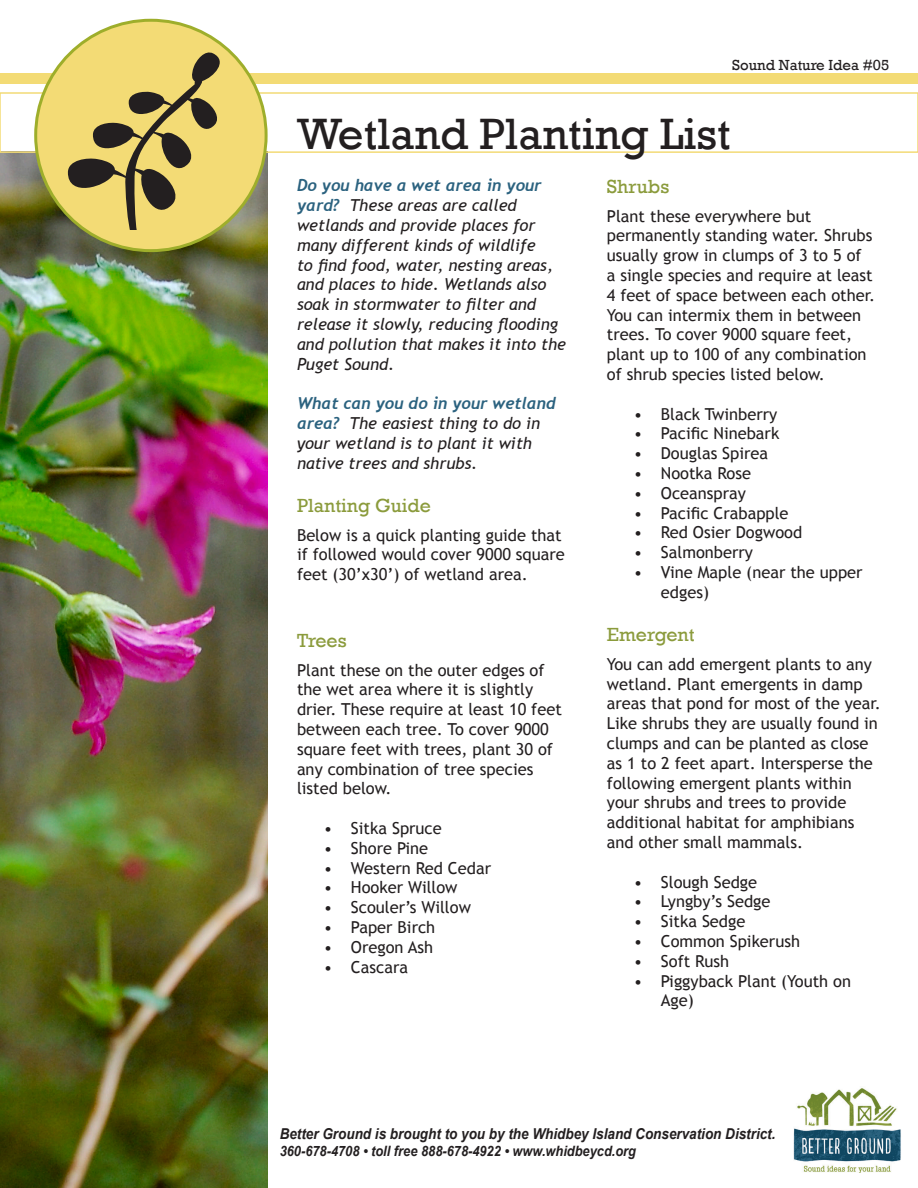
<style>
.page{position:relative;width:918px;height:1188px;background:#fff}
.page>*{position:absolute;margin:0;border:0;box-sizing:border-box;transform-origin:0 0}
.t1{font:45px "Rockwell";color:#231f20}
.t2{font:19.5px "Rockwell";color:#8b9b3c}
.t3{font:16.5px/19.8px "Trebuchet MS";color:#231f20}
.t4{font:italic 16.5px/19.8px "Trebuchet MS";color:#231f20}
.t5{font:italic 700 15px "Arial";color:#231f20;scale:.9 1}
.t6{font:italic 15px "Trebuchet MS";color:#231f20}
.t7{font:15px "Rockwell";color:#231f20}
.t8{font:italic 700 14.25px "Arial";color:#231f20;scale:.9 1}
.t9{font:italic 13.5px "Trebuchet MS";color:#231f20}
.s1{font-family:"Trebuchet";font-weight:700;color:#2b627f}
</style>
<div class="page">
<img style="left:1px;top:153px;width:267px;height:1035px">
<div style="left:0;top:73px;width:918px;height:11px;background:#f3db75"></div>
<div style="left:0;top:92px;width:918px;height:61px;border:2px solid #f3db75"></div>
<div style="left:36px;top:20px;width:230px;height:231px;background:#f3db75;border-radius:50%"></div>
<svg style="left:68px;top:49px;width:161px;height:180px"></svg>
<img style="left:794px;top:1088px;width:107px;height:85px">
<p class="t7" style="left:732px;top:57px;width:158px">Sound Nature Idea #05</p>
<p class="t1" style="left:297px;top:108px;width:435px">Wetland Planting List</p>
<p class="t4" style="left:297px;top:176px;width:271px"><span class="s1">Do you have a wet area in your yard?</span> These areas are called wetlands and provide places for many different kinds of wildlife<br>to find food, water, nesting areas, and places to hide. Wetlands also soak in stormwater to filter and release it slowly, reducing flooding and pollution that makes it into the<br>Puget Sound.</p>
<p class="t4" style="left:297px;top:394px;width:260px"><span class="s1">What can you do in your wetland area?</span> The easiest thing to do in your wetland is to plant it with native trees and shrubs.</p>
<p class="t2" style="left:297px;top:494px;width:135px">Planting Guide</p>
<p class="t3" style="left:297px;top:525px;width:269px">Below is a quick planting guide that if followed would cover 9000 square feet (30’x30’) of wetland area.</p>
<p class="t2" style="left:607px;top:175px;width:64px">Shrubs</p>
<p class="t3" style="left:607px;top:206px;width:270px">Plant these everywhere but permanently standing water. Shrubs usually grow in clumps of 3 to 5 of<br>a single species and require at least<br>4 feet of space between each other.<br>You can intermix them in between trees. To cover 9000 square feet, plant up to 100 of any combination of shrub species listed below.</p>
<p class="t3" style="left:634px;top:404px;width:145px">• Black Twinberry</p>
<p class="t3" style="left:634px;top:424px;width:147px">• Pacific Ninebark</p>
<p class="t3" style="left:634px;top:444px;width:136px">• Douglas Spirea</p>
<p class="t3" style="left:634px;top:463px;width:119px">• Nootka Rose</p>
<p class="t3" style="left:634px;top:483px;width:114px">• Oceanspray</p>
<p class="t3" style="left:634px;top:503px;width:156px">• Pacific Crabapple</p>
<p class="t3" style="left:634px;top:523px;width:170px">• Red Osier Dogwood</p>
<p class="t3" style="left:634px;top:543px;width:121px">• Salmonberry</p>
<p class="t3" style="left:661px;top:562px;width:203px;text-indent:-27px">• Vine Maple (near the upper edges)</p>
<p class="t2" style="left:607px;top:623px;width:89px">Emergent</p>
<p class="t3" style="left:607px;top:654px;width:275px">You can add emergent plants to any wetland. Plant emergents in damp areas that pond for most of the year.<br>Like shrubs they are usually found in clumps and can be planted as close as 1 to 2 feet apart. Intersperse the following emergent plants within your shrubs and trees to provide additional habitat for amphibians and other small mammals.</p>
<p class="t3" style="left:634px;top:872px;width:125px">• Slough Sedge</p>
<p class="t3" style="left:634px;top:892px;width:138px">• Lyngby’s Sedge</p>
<p class="t3" style="left:634px;top:912px;width:113px">• Sitka Sedge</p>
<p class="t3" style="left:634px;top:931px;width:168px">• Common Spikerush</p>
<p class="t3" style="left:634px;top:951px;width:97px">• Soft Rush</p>
<p class="t3" style="left:661px;top:971px;width:192px;text-indent:-27px">• Piggyback Plant (Youth on<br>Age)</p>
<p class="t2" style="left:297px;top:629px;width:51px">Trees</p>
<p class="t3" style="left:297px;top:660px;width:266px">Plant these on the outer edges of the wet area where it is slightly drier. These require at least 10 feet between each tree. To cover 9000 square feet with trees, plant 30 of any combination of tree species listed below.</p>
<p class="t3" style="left:324px;top:818px;width:119px">• Sitka Spruce</p>
<p class="t3" style="left:324px;top:838px;width:106px">• Shore Pine</p>
<p class="t3" style="left:324px;top:858px;width:169px">• Western Red Cedar</p>
<p class="t3" style="left:324px;top:878px;width:135px">• Hooker Willow</p>
<p class="t3" style="left:324px;top:898px;width:149px">• Scouler’s Willow</p>
<p class="t3" style="left:324px;top:917px;width:113px">• Paper Birch</p>
<p class="t3" style="left:324px;top:937px;width:111px">• Oregon Ash</p>
<p class="t3" style="left:324px;top:957px;width:86px">• Cascara</p>
<p class="t5" style="left:280px;top:1124px;width:552px">Better Ground is brought to you by the Whidbey Island Conservation District.</p>
<p class="t8" style="left:280px;top:1142px;width:397px">360-678-4708 • toll free 888-678-4922 • www.whidbeycd.org</p>
<p class="t6" style="left:287px;top:1125px;width:487px">et r Ground is brought to you by the Snohomish Conservation District.</p>
<p class="t9" style="left:278px;top:1143px;width:496px">528 91st Ave NE Lake Stevens, WA | 425-335-5634, ext 4 | www.betterground.org</p>
</div>
